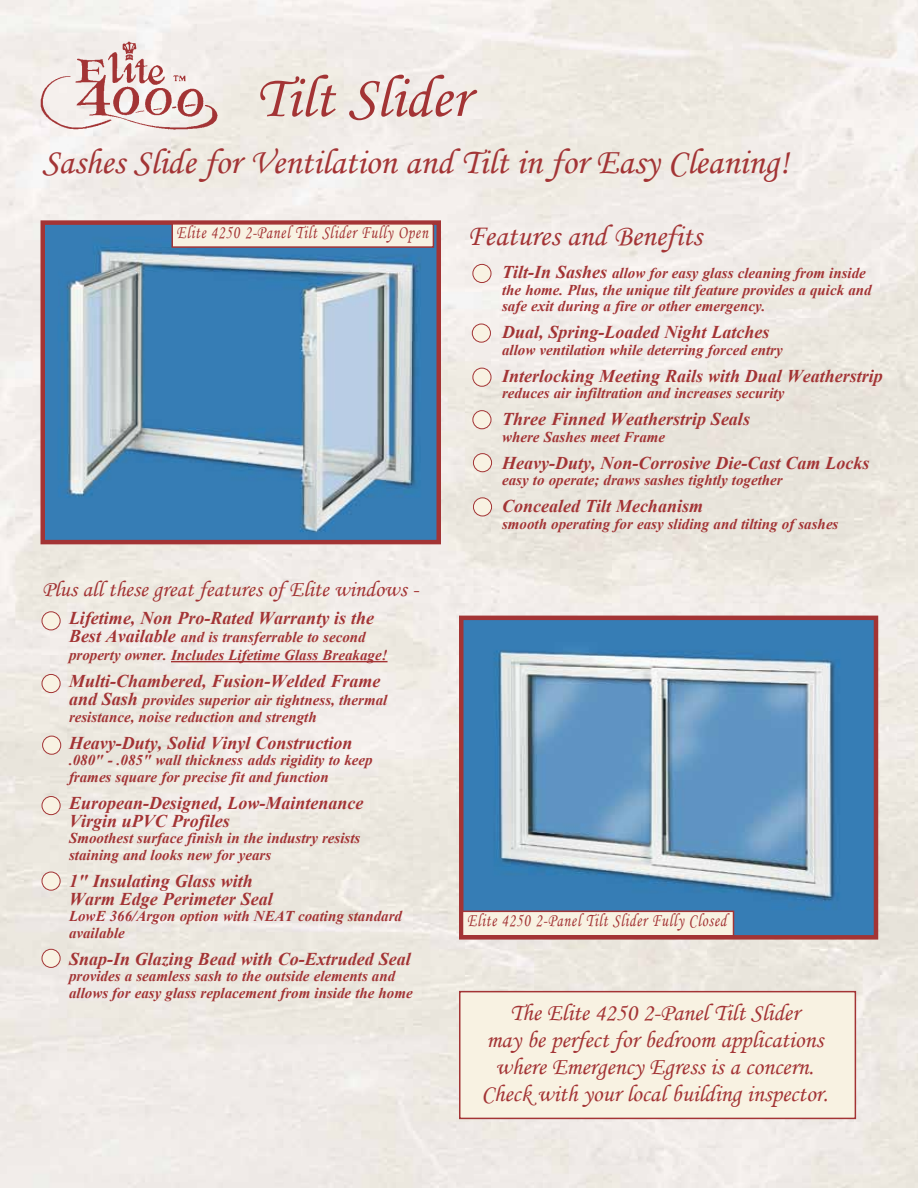
<style>
.page{position:relative;width:918px;height:1188px;background:#fff}
.page>*{position:absolute;margin:0;border:0;box-sizing:border-box;transform-origin:0 0}
.t1{font:60px "Monotype Corsiva";color:#a33435}
.t2{font:36px "Monotype Corsiva";color:#a33435}
.t3{font:30px "Monotype Corsiva";color:#a33435}
.t4{font:24px/27px "Monotype Corsiva";color:#a33435;text-align:center}
.t5{font:22.5px "Monotype Corsiva";color:#a33435}
.t6{font:18.75px "Monotype Corsiva";letter-spacing:.05em;color:#a33435;scale:.8 1}
.t7{font:italic 700 18px/18px "Times New Roman";color:#a33435}
.t8{font:italic 700 15px/16.5px "Times New Roman";color:#a33435}
.s1{font-size:18px}
</style>
<div class="page">
<img style="left:0;top:0;width:918px;height:1188px">
<hr style="left:171px;top:661px;width:217px;height:1px;background:#a33435">
<div style="left:42px;top:612px;width:18px;height:18px;background:#f8f2e2;border-radius:50%"></div>
<div style="left:42px;top:611px;width:19px;height:19px;border:1px solid #a33435;border-radius:50%"></div>
<div style="left:43px;top:736px;width:18px;height:18px;background:#f8f2e2;border-radius:50%"></div>
<div style="left:42px;top:736px;width:19px;height:19px;border:1px solid #a33435;border-radius:50%"></div>
<div style="left:42px;top:797px;width:18px;height:18px;background:#f8f2e2;border-radius:50%"></div>
<div style="left:42px;top:796px;width:19px;height:19px;border:1px solid #a33435;border-radius:50%"></div>
<div style="left:42px;top:872px;width:18px;height:18px;background:#f8f2e2;border-radius:50%"></div>
<div style="left:42px;top:872px;width:19px;height:19px;border:1px solid #a33435;border-radius:50%"></div>
<div style="left:42px;top:674px;width:18px;height:19px;background:#f8f2e2;border-radius:50%"></div>
<div style="left:42px;top:674px;width:19px;height:19px;border:1px solid #a33435;border-radius:50%"></div>
<div style="left:42px;top:949px;width:18px;height:18px;background:#f8f2e2;border-radius:50%"></div>
<div style="left:42px;top:949px;width:19px;height:19px;border:1px solid #a33435;border-radius:50%"></div>
<div style="left:473px;top:368px;width:18px;height:18px;background:#f8f2e2;border-radius:50%"></div>
<div style="left:472px;top:368px;width:19px;height:19px;border:1px solid #a33435;border-radius:50%"></div>
<div style="left:473px;top:411px;width:18px;height:18px;background:#f8f2e2;border-radius:50%"></div>
<div style="left:472px;top:410px;width:19px;height:19px;border:1px solid #a33435;border-radius:50%"></div>
<div style="left:473px;top:454px;width:19px;height:18px;background:#f8f2e2;border-radius:50%"></div>
<div style="left:473px;top:453px;width:19px;height:19px;border:1px solid #a33435;border-radius:50%"></div>
<div style="left:473px;top:498px;width:19px;height:18px;background:#f8f2e2;border-radius:50%"></div>
<div style="left:473px;top:497px;width:19px;height:19px;border:1px solid #a33435;border-radius:50%"></div>
<div style="left:473px;top:264px;width:18px;height:19px;background:#f8f2e2;border-radius:50%"></div>
<div style="left:472px;top:264px;width:19px;height:19px;border:1px solid #a33435;border-radius:50%"></div>
<div style="left:472px;top:324px;width:18px;height:18px;background:#f8f2e2;border-radius:50%"></div>
<div style="left:472px;top:324px;width:19px;height:19px;border:1px solid #a33435;border-radius:50%"></div>
<img style="left:45px;top:225px;width:391px;height:314px">
<div style="left:40px;top:220px;width:401px;height:324px;border:4px solid #a33435"></div>
<div style="left:171px;top:223px;width:263px;height:25px;background:#f8f2e2;border:2px solid #a33435"></div>
<img style="left:464px;top:621px;width:409px;height:314px">
<div style="left:459px;top:616px;width:419px;height:324px;border:4px solid #a33435"></div>
<div style="left:462px;top:911px;width:272px;height:25px;background:#f8f2e2;border:2px solid #a33435"></div>
<img style="left:40px;top:41px;width:177px;height:89px">
<div style="left:459px;top:991px;width:397px;height:128px;background:#f8f2e2;border:2px solid #a33435"></div>
<h1 class="t1" style="left:256px;top:61px;width:215px">Tilt Slider</h1>
<h2 class="t2" style="left:42px;top:140px;width:748px">Sashes Slide for Ventilation and Tilt in for Easy Cleaning!</h2>
<p class="t6" style="left:176px;top:221px;width:316px">Elite 4250 2-Panel Tilt Slider Fully Open</p>
<h3 class="t5" style="left:42px;top:576px;width:378px">Plus all these great features of Elite windows -</h3>
<p class="t7" style="left:69px;top:608px;width:307px">Lifetime, Non Pro-Rated Warranty is the</p>
<p class="t8" style="left:69px;top:628px;width:320px;line-height:18px"><span class="s1">Best Available</span> and is transferrable to second property owner. Includes Lifetime Glass Breakage!</p>
<p class="t7" style="left:69px;top:671px;width:313px">Multi-Chambered, Fusion-Welded Frame</p>
<p class="t8" style="left:69px;top:691px;width:320px"><span class="s1">and Sash</span> provides superior air tightness, thermal resistance, noise reduction and strength</p>
<p class="t7" style="left:69px;top:733px;width:285px">Heavy-Duty, Solid Vinyl Construction</p>
<p class="t8" style="left:69px;top:751px;width:305px">.080" - .085" wall thickness adds rigidity to keep frames square for precise fit and function</p>
<p class="t7" style="left:69px;top:793px;width:296px">European-Designed, Low-Maintenance<br>Virgin uPVC Profiles</p>
<p class="t8" style="left:69px;top:829px;width:293px">Smoothest surface finish in the industry resists staining and looks new for years</p>
<p class="t7" style="left:69px;top:871px;width:205px">1" Insulating Glass with<br>Warm Edge Perimeter Seal</p>
<p class="t8" style="left:69px;top:907px;width:335px">LowE 366/Argon option with NEAT coating standard available</p>
<p class="t7" style="left:69px;top:949px;width:343px">Snap-In Glazing Bead with Co-Extruded Seal</p>
<p class="t8" style="left:69px;top:967px;width:345px">provides a seamless sash to the outside elements and allows for easy glass replacement from inside the home</p>
<h3 class="t3" style="left:467px;top:217px;width:236px">Features and Benefits</h3>
<p class="t8" style="left:502px;top:265px;width:371px"><span class="s1">Tilt-In Sashes</span> allow for easy glass cleaning from inside the home. Plus, the unique tilt feature provides a quick and safe exit during a fire or other emergency.</p>
<p class="t7" style="left:502px;top:323px;width:269px">Dual, Spring-Loaded Night Latches</p>
<p class="t8" style="left:502px;top:341px;width:282px">allow ventilation while deterring forced entry</p>
<p class="t7" style="left:502px;top:366px;width:382px">Interlocking Meeting Rails with Dual Weatherstrip</p>
<p class="t8" style="left:502px;top:385px;width:284px">reduces air infiltration and increases security</p>
<p class="t7" style="left:502px;top:410px;width:249px">Three Finned Weatherstrip Seals</p>
<p class="t8" style="left:502px;top:428px;width:165px">where Sashes meet Frame</p>
<p class="t7" style="left:502px;top:453px;width:369px">Heavy-Duty, Non-Corrosive Die-Cast Cam Locks</p>
<p class="t8" style="left:502px;top:472px;width:282px">easy to operate; draws sashes tightly together</p>
<p class="t7" style="left:502px;top:497px;width:202px">Concealed Tilt Mechanism</p>
<p class="t8" style="left:502px;top:515px;width:338px">smooth operating for easy sliding and tilting of sashes</p>
<p class="t6" style="left:467px;top:909px;width:326px">Elite 4250 2-Panel Tilt Slider Fully Closed</p>
<h3 class="t4" style="left:481px;top:999px;width:348px">The Elite 4250 2-Panel Tilt Slider<br>may be perfect for bedroom applications where Emergency Egress is a concern.<br>Check with your local building inspector.</h3>
</div>
